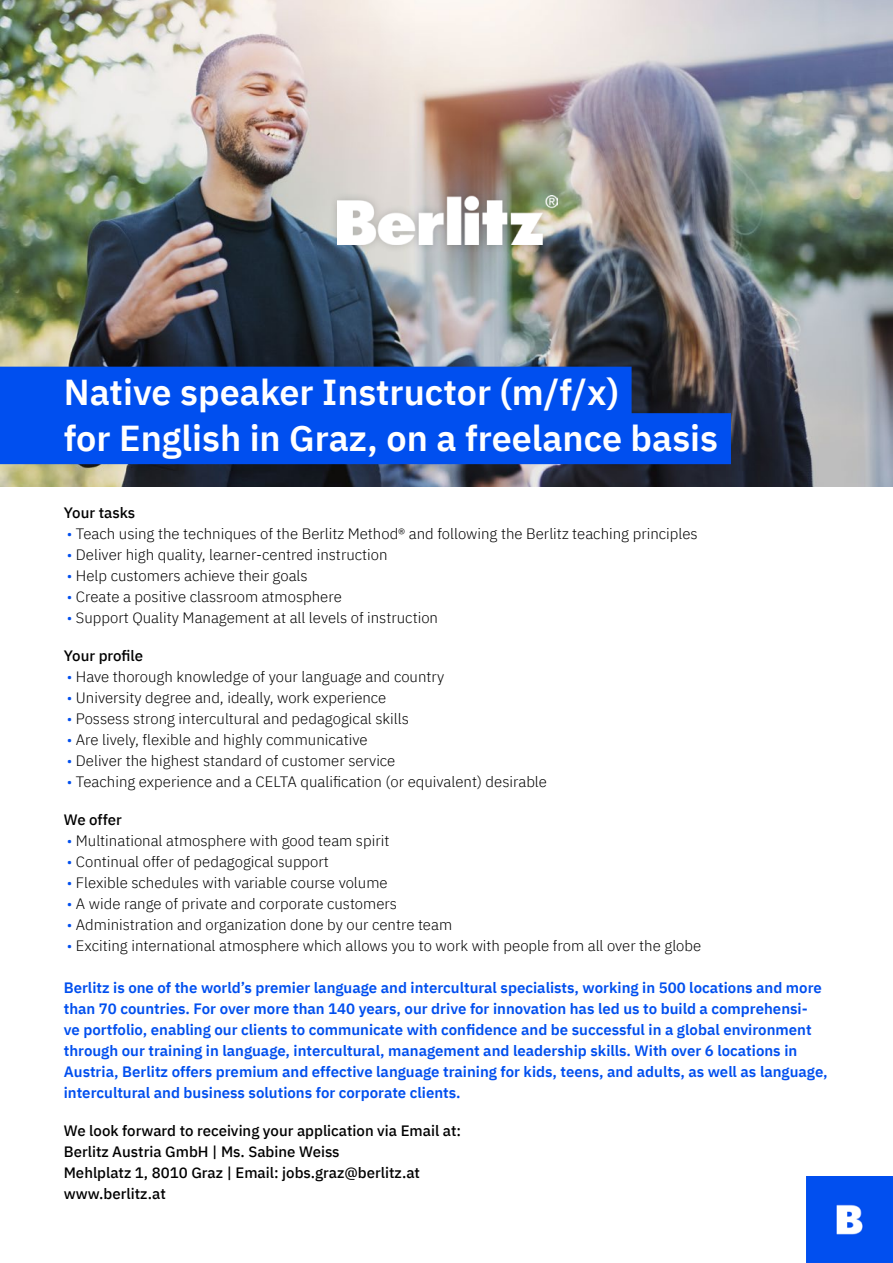
<style>
.page{position:relative;width:893px;height:1263px;background:#fff}
.page>*{position:absolute;margin:0;border:0;box-sizing:border-box;transform-origin:0 0}
.t1{font:600 36px/46.5px "IBM Plex Sans";color:#fff}
.t2{font:300 15px "IBM Plex Sans";color:#000}
.t3{font:600 15px/21px "IBM Plex Sans";color:#004fef}
.t4{font:500 15px/21px "IBM Plex Sans";color:#000}
.s1{color:#004fef}
</style>
<div class="page">
<img style="left:0;top:0;width:893px;height:487px">
<div style="left:0;top:367px;width:632px;height:51px;background:#004fef"></div>
<div style="left:0;top:413px;width:731px;height:51px;background:#004fef"></div>
<img style="left:806px;top:1176px;width:87px;height:87px">
<div style="left:328px;top:186px;width:238px;height:68px;background:#000;opacity:.2"></div>
<img style="left:338px;top:196px;width:219px;height:48px">
<h1 class="t1" style="left:64px;top:366px;width:656px">Native speaker Instructor (m/f/x)<br>for English in Graz, on a freelance basis</h1>
<p class="t4" style="left:64px;top:501px;width:73px">Your tasks</p>
<p class="t2" style="left:67px;top:522px;width:632px"><span class="s1">•</span> Teach using the techniques of the Berlitz Method® and following the Berlitz teaching principles</p>
<p class="t2" style="left:67px;top:543px;width:322px"><span class="s1">•</span> Deliver high quality, learner-centred instruction</p>
<p class="t2" style="left:67px;top:564px;width:242px"><span class="s1">•</span> Help customers achieve their goals</p>
<p class="t2" style="left:67px;top:585px;width:277px"><span class="s1">•</span> Create a positive classroom atmosphere</p>
<p class="t2" style="left:67px;top:606px;width:373px"><span class="s1">•</span> Support Quality Management at all levels of instruction</p>
<p class="t4" style="left:64px;top:644px;width:81px">Your profile</p>
<p class="t2" style="left:67px;top:665px;width:379px"><span class="s1">•</span> Have thorough knowledge of your language and country</p>
<p class="t2" style="left:67px;top:686px;width:321px"><span class="s1">•</span> University degree and, ideally, work experience</p>
<p class="t2" style="left:67px;top:707px;width:344px"><span class="s1">•</span> Possess strong intercultural and pedagogical skills</p>
<p class="t2" style="left:67px;top:728px;width:302px"><span class="s1">•</span> Are lively, flexible and highly communicative</p>
<p class="t2" style="left:67px;top:749px;width:330px"><span class="s1">•</span> Deliver the highest standard of customer service</p>
<p class="t2" style="left:67px;top:770px;width:482px"><span class="s1">•</span> Teaching experience and a CELTA qualification (or equivalent) desirable</p>
<p class="t4" style="left:64px;top:808px;width:60px">We offer</p>
<p class="t2" style="left:67px;top:829px;width:324px"><span class="s1">•</span> Multinational atmosphere with good team spirit</p>
<p class="t2" style="left:67px;top:850px;width:264px"><span class="s1">•</span> Continual offer of pedagogical support</p>
<p class="t2" style="left:67px;top:871px;width:322px"><span class="s1">•</span> Flexible schedules with variable course volume</p>
<p class="t2" style="left:67px;top:892px;width:332px"><span class="s1">•</span> A wide range of private and corporate customers</p>
<p class="t2" style="left:67px;top:913px;width:387px"><span class="s1">•</span> Administration and organization done by our centre team</p>
<p class="t2" style="left:67px;top:934px;width:636px"><span class="s1">•</span> Exciting international atmosphere which allows you to work with people from all over the globe</p>
<p class="t3" style="left:64px;top:976px;width:765px">Berlitz is one of the world’s premier language and intercultural specialists, working in 500 locations and more than 70 countries. For over more than 140 years, our drive for innovation has led us to build a comprehensi&shy;ve portfolio, enabling our clients to communicate with confidence and be successful in a global environment through our training in language, intercultural, management and leadership skills. With over 6 locations in Austria, Berlitz offers premium and effective language training for kids, teens, and adults, as well as language, intercultural and business solutions for corporate clients.</p>
<p class="t4" style="left:64px;top:1119px;width:399px">We look forward to receiving your application via Email at:<br>Berlitz Austria GmbH | Ms. Sabine Weiss<br>Mehlplatz 1, 8010 Graz | Email: jobs.graz@berlitz.at www.berlitz.at</p>
</div>
